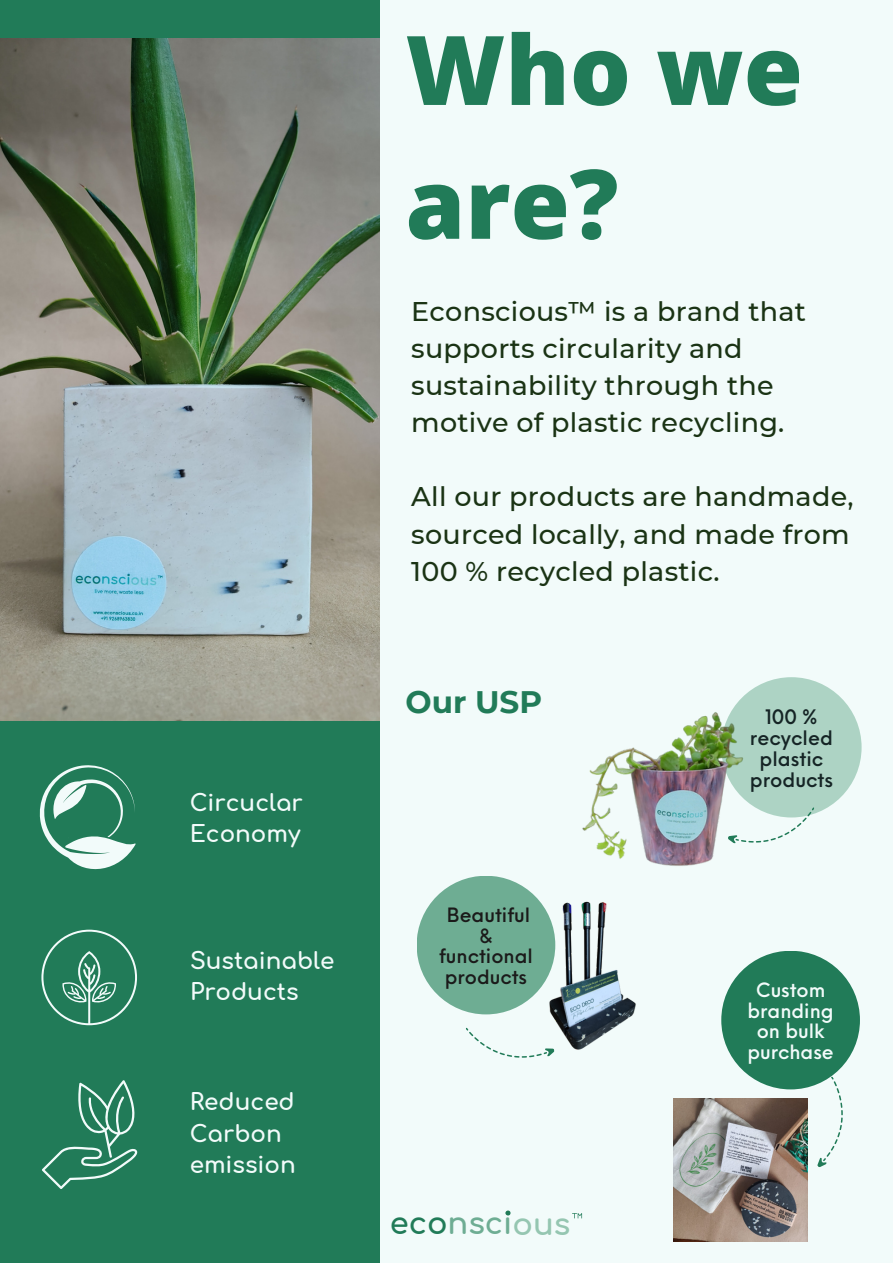
<style>
.page{position:relative;width:893px;height:1264px;background:#fff}
.page>*{position:absolute;margin:0;border:0;box-sizing:border-box;transform-origin:0 0}
.t1{font:800 96.15px/133.8px "Open Sans";color:#217b58}
.t2{font:700 31.05px "Montserrat";color:#217b58}
.t3{font:700 30.45px "Comfortaa";color:#6ead93}
.t4{font:500 27px/37px "Montserrat";letter-spacing:.01em;color:#1a3314}
.t5{font:700 23.1px/31.5px "Comfortaa";color:#f2fbfa}
.t6{font:500 19.5px/20.9px "Neue Einstellung";color:#152425;text-align:center}
.t7{font:500 19.35px/20.5px "Neue Einstellung";color:#1b1a1a;text-align:center}
.t8{font:500 19.35px/20.5px "Neue Einstellung";color:#f2fbfa;text-align:center}
.s1{color:#217b58}
.s2{color:#95c6b1}
</style>
<div class="page">
<div style="left:0;top:0;width:892px;height:1262px;background:#f2fbfa"></div>
<div style="left:0;top:0;width:380px;height:1262px;background:#217b58"></div>
<img style="left:0;top:39px;width:380px;height:681px">
<div style="left:721px;top:677px;width:140px;height:140px;background:#add3c4;border-radius:70px"></div>
<div style="left:416px;top:875px;width:139px;height:139px;background:#6ead93;border-radius:69px"></div>
<div style="left:721px;top:950px;width:138px;height:139px;background:#217b58;border-radius:69px"></div>
<svg style="left:39px;top:765px;width:97px;height:105px"></svg>
<svg style="left:41px;top:929px;width:96px;height:96px"></svg>
<svg style="left:42px;top:1080px;width:95px;height:108px"></svg>
<img style="left:582px;top:689px;width:172px;height:177px">
<img style="left:524px;top:891px;width:112px;height:159px">
<svg style="left:466px;top:1021px;width:89px;height:37px"></svg>
<svg style="left:798px;top:1076px;width:45px;height:93px"></svg>
<svg style="left:727px;top:807px;width:87px;height:39px"></svg>
<svg style="left:505px;top:1210px;width:5px;height:5px"></svg>
<svg style="left:572px;top:1213px;width:10px;height:5px"></svg>
<img style="left:673px;top:1098px;width:134px;height:143px">
<p class="t5" style="left:190px;top:787px;width:115px">Circuclar<br>Economy</p>
<p class="t5" style="left:190px;top:945px;width:146px">Sustainable<br>Products</p>
<p class="t5" style="left:190px;top:1086px;width:107px">Reduced</p>
<p class="t5" style="left:190px;top:1118px;width:94px">Carbon</p>
<p class="t5" style="left:190px;top:1149px;width:108px">emission</p>
<p class="t1" style="left:405px;top:1px;width:399px">Who we are?</p>
<p class="t4" style="left:411px;top:292px;width:396px">Econscious™ is a brand that supports circularity and sustainability through the motive of plastic recycling.</p>
<p class="t4" style="left:411px;top:478px;width:444px">All our products are handmade, sourced locally, and made from<br>100 % recycled plastic.</p>
<p class="t2" style="left:405px;top:683px;width:138px">Our USP</p>
<p class="t7" style="left:439px;top:902px;width:95px">Beautiful &amp; functional products</p>
<p class="t3" style="left:390px;top:1207px;width:182px"><span class="s1">eco</span>nsci<span class="s2">ous</span></p>
<p class="t6" style="left:749px;top:704px;width:85px">100 % recycled plastic products</p>
<p class="t8" style="left:747px;top:977px;width:88px">Custom branding on bulk purchase</p>
</div>
